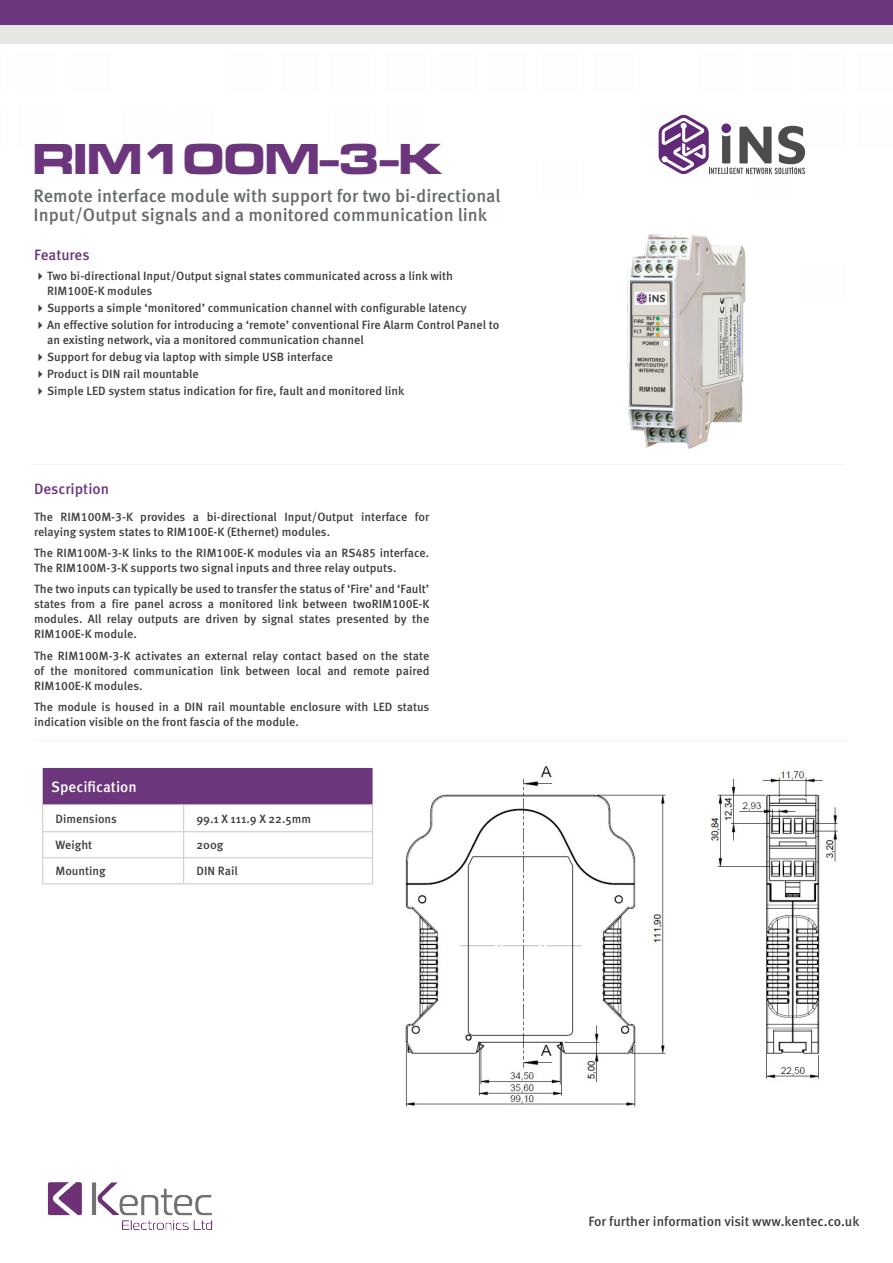
<style>
.page{position:relative;width:893px;height:1263px;background:#fff}
.page>*{position:absolute;margin:0;border:0;box-sizing:border-box;transform-origin:0 0}
.t1{font:700 45px "Microgramma Ext D";color:#6c367d}
.Product_description{font:500 18px/19.5px "Meta Pro";color:#656b6b}
.t2{font:500 15px "Meta Pro";color:#6c367d}
.t3{font:500 15px "Meta Pro";color:#fff}
.t4{font:500 13.5px "Meta Pro";color:#3e3e3f}
.t5{font:500 12px/15px "Meta Pro";color:#3e3e3f}
</style>
<div class="page">
<div style="left:0;top:25px;width:893px;height:18px;background:#e8e6e3"></div>
<div style="left:0;top:0;width:893px;height:25px;background:#6c367d"></div>
<img style="left:47px;top:1182px;width:166px;height:48px">
<img style="left:627px;top:235px;width:119px;height:213px">
<hr style="left:31px;top:464px;width:814px;height:1px;background:#f2f3f4">
<hr style="left:34px;top:740px;width:814px;height:1px;background:#f2f3f4">
<svg style="left:42px;top:768px;width:331px;height:116px"></svg>
<hr style="left:184px;top:857px;width:189px;height:1px;background:#c7c8ca">
<hr style="left:43px;top:883px;width:141px;height:1px;background:#c7c8ca">
<hr style="left:184px;top:883px;width:189px;height:1px;background:#c7c8ca">
<img style="left:405px;top:766px;width:433px;height:341px">
<svg style="left:659px;top:115px;width:146px;height:59px"></svg>
<p class="t1" style="left:33px;top:128px;width:410px">RIM100M-3-K</p>
<p class="Product_description" style="left:34px;top:184px;width:469px">Remote interface module with support for two bi-directional<br>Input/Output signals and a monitored communication link</p>
<p class="t2" style="left:34px;top:243px;width:57px">Features</p>
<p class="t5" style="left:47px;top:267px;width:408px">Two bi-directional Input/Output signal states communicated across a link with<br>RIM100E-K modules</p>
<p class="t5" style="left:47px;top:299px;width:421px">Supports a simple ‘monitored’ communication channel with configurable latency</p>
<p class="t5" style="left:47px;top:316px;width:454px">An effective solution for introducing a ‘remote’ conventional Fire Alarm Control Panel to an existing network, via a monitored communication channel</p>
<p class="t5" style="left:47px;top:348px;width:288px">Support for debug via laptop with simple USB interface</p>
<p class="t5" style="left:47px;top:366px;width:153px">Product is DIN rail mountable</p>
<p class="t5" style="left:47px;top:383px;width:359px">Simple LED system status indication for fire, fault and monitored link</p>
<p class="t2" style="left:34px;top:477px;width:77px">Description</p>
<p class="t5" style="left:34px;top:508px;width:397px">The RIM100M-3-K provides a bi-directional Input/Output interface for relaying system states to RIM100E-K (Ethernet) modules.</p>
<p class="t5" style="left:34px;top:545px;width:397px">The RIM100M-3-K links to the RIM100E-K modules via an RS485 interface.<br>The RIM100M-3-K supports two signal inputs and three relay outputs.</p>
<p class="t5" style="left:34px;top:581px;width:397px;text-align:justify">The two inputs can typically be used to transfer the status of ‘Fire’ and ‘Fault’ states from a fire panel across a monitored link between twoRIM100E-K modules. All relay outputs are driven by signal states presented by the RIM100E-K module.</p>
<p class="t5" style="left:34px;top:647px;width:397px;text-align:justify">The RIM100M-3-K activates an external relay contact based on the state of the monitored communication link between local and remote paired RIM100E-K modules.</p>
<p class="t5" style="left:34px;top:699px;width:397px">The module is housed in a DIN rail mountable enclosure with LED status indication visible on the front fascia of the module.</p>
<p class="t3" style="left:51px;top:775px;width:87px">Specification</p>
<p class="t5" style="left:55px;top:810px;width:63px">Dimensions</p>
<p class="t5" style="left:196px;top:810px;width:116px">99.1 X 111.9 X 22.5mm</p>
<p class="t5" style="left:55px;top:837px;width:38px">Weight</p>
<p class="t5" style="left:196px;top:837px;width:29px">200g</p>
<p class="t5" style="left:55px;top:863px;width:52px">Mounting</p>
<p class="t5" style="left:196px;top:863px;width:43px">DIN Rail</p>
<p class="t4" style="left:588px;top:1210px;width:273px">For further information visit www.kentec.co.uk</p>
</div>
